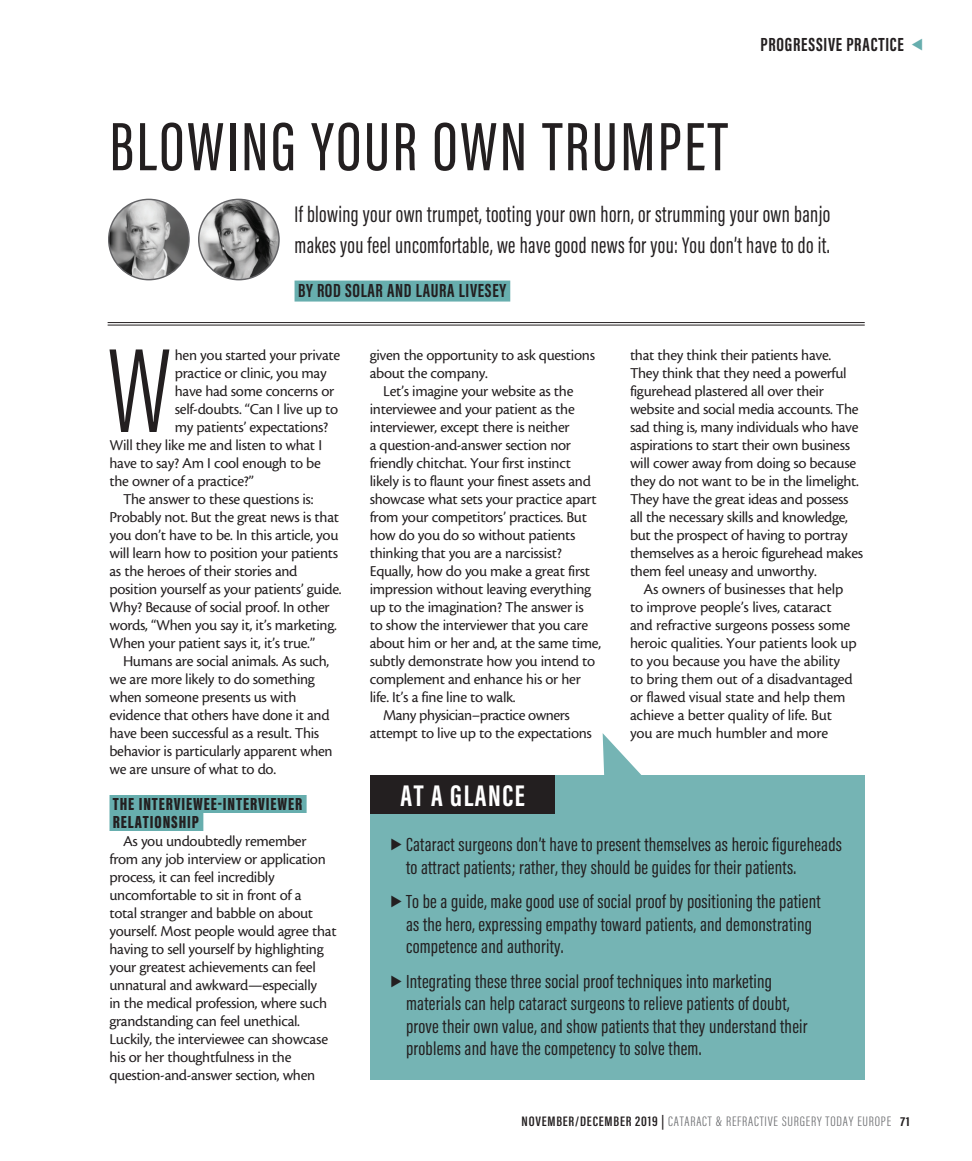
<style>
.page{position:relative;width:972px;height:1161px;background:#fff}
.page>*{position:absolute;margin:0;border:0;box-sizing:border-box;transform-origin:0 0}
.body_first{font:300 123.6px "Acumin Pro Extra Cond";color:#231f20}
.headline{font:500 70.5px "Acumin Pro Extra Cond";letter-spacing:.035em;color:#231f20}
.at_a_glance_header{font:700 30.75px "Acumin Pro Extra Cond";letter-spacing:.05em;color:#fff}
.deck{font:23.25px/30.8px "Acumin Pro Extra Cond";letter-spacing:.015em;color:#231f20}
.at_a_glance_body{font:19.5px/22.5px "Acumin Pro Extra Cond";letter-spacing:.01em;color:#231f20;scale:1.1 1}
.author{font:700 19.5px "Acumin Pro Extra Cond";letter-spacing:.035em;color:#231f20}
.subhead{font:900 18px/18px "Acumin Pro Extra Cond";letter-spacing:.05em;color:#231f20}
.body{font:15.75px/18px "Cronos MM 408 10";letter-spacing:-.02em;color:#231f20}
.body_first-2{font:15.75px "Cronos MM 408 10";letter-spacing:-.02em;color:#231f20}
.t1{font:300 14.1px "Acumin Pro Extra Cond";letter-spacing:.05em;color:#6c6d70;scale:1.11 1}
.s1{font-weight:600;color:#231f20}
.s2{font-weight:700;font-size:13.35px;color:#231f20}
</style>
<div class="page">
<div style="left:110px;top:795px;width:197px;height:18px;background:#67aeae"></div>
<div style="left:110px;top:813px;width:93px;height:18px;background:#67aeae"></div>
<div style="left:295px;top:281px;width:215px;height:21px;background:#67aeae"></div>
<hr style="left:108px;top:322px;width:757px;height:1px;background:#231f20">
<hr style="left:108px;top:325px;width:757px;height:1px;background:#231f20">
<img style="left:199px;top:199px;width:80px;height:81px;border-radius:40px">
<div style="left:198px;top:199px;width:82px;height:81px;border:1px solid #636366;border-radius:50%"></div>
<img style="left:109px;top:199px;width:80px;height:81px;border-radius:40px">
<div style="left:108px;top:199px;width:82px;height:81px;border:1px solid #636366;border-radius:50%"></div>
<div style="left:370px;top:775px;width:495px;height:305px;background:#75b4b4"></div>
<svg style="left:603px;top:733px;width:67px;height:73px"></svg>
<div style="left:370px;top:775px;width:185px;height:39px;background:#231f20"></div>
<svg style="left:392px;top:839px;width:10px;height:12px"></svg>
<svg style="left:392px;top:896px;width:10px;height:12px"></svg>
<svg style="left:392px;top:976px;width:10px;height:11px"></svg>
<p class="headline" style="left:110px;top:104px;width:620px">BLOWING YOUR OWN TRUMPET</p>
<p class="author" style="left:761px;top:32px;width:145px">PROGRESSIVE PRACTICE</p>
<p class="deck" style="left:295px;top:199px;width:537px">If blowing your own trumpet, tooting your own horn, or strumming your own banjo makes you feel uncomfortable, we have good news for you: You don’t have to do it.</p>
<p class="author" style="left:298px;top:279px;width:210px">BY ROD SOLAR AND LAURA LIVESEY</p>
<p class="body_first" style="left:107px;top:317px;width:65px">W</p>
<p class="body_first-2" style="left:175px;top:347px;width:167px">hen you started your private</p>
<p class="body_first-2" style="left:175px;top:365px;width:153px">practice or clinic, you may</p>
<p class="body_first-2" style="left:175px;top:383px;width:161px">have had some concerns or</p>
<p class="body_first-2" style="left:175px;top:401px;width:165px">self-doubts. “Can I live up to</p>
<p class="body_first-2" style="left:175px;top:419px;width:155px">my patients’ expectations?</p>
<p class="body_first-2" style="left:110px;top:437px;width:214px">Will they like me and listen to what I</p>
<p class="body_first-2" style="left:110px;top:455px;width:213px">have to say? Am I cool enough to be</p>
<p class="body_first-2" style="left:110px;top:473px;width:146px">the owner of a practice?”</p>
<p class="body" style="left:110px;top:490px;width:234px;text-indent:14px">The answer to these questions is:<br>Probably not. But the great news is that you don’t have to be. In this article, you will learn how to position your patients as the heroes of their stories and position yourself as your patients’ guide.<br>Why? Because of social proof. In other words, “When you say it, it’s marketing.<br>When your patient says it, it’s true.”</p>
<p class="body" style="left:110px;top:652px;width:225px;text-indent:14px">Humans are social animals. As such, we are more likely to do something when someone presents us with evidence that others have done it and have been successful as a result. This behavior is particularly apparent when we are unsure of what to do.</p>
<p class="subhead" style="left:113px;top:795px;width:191px">THE INTERVIEWEE-INTERVIEWER<br>RELATIONSHIP</p>
<p class="body" style="left:110px;top:832px;width:229px;text-indent:14px">As you undoubtedly remember from any job interview or application process, it can feel incredibly uncomfortable to sit in front of a<br>total stranger and babble on about yourself. Most people would agree that having to sell yourself by highlighting your greatest achievements can feel unnatural and awkward—especially<br>in the medical profession, where such grandstanding can feel unethical.<br>Luckily, the interviewee can showcase his or her thoughtfulness in the question-and-answer section, when</p>
<p class="body" style="left:370px;top:346px;width:227px">given the opportunity to ask questions about the company.</p>
<p class="body" style="left:370px;top:382px;width:233px;text-indent:14px">Let’s imagine your website as the interviewee and your patient as the interviewer, except there is neither<br>a question-and-answer section nor friendly chitchat. Your first instinct likely is to flaunt your finest assets and showcase what sets your practice apart from your competitors’ practices. But how do you do so without patients thinking that you are a narcissist?<br>Equally, how do you make a great first impression without leaving everything up to the imagination? The answer is<br>to show the interviewer that you care about him or her and, at the same time, subtly demonstrate how you intend to complement and enhance his or her life. It’s a fine line to walk.</p>
<p class="body" style="left:370px;top:706px;width:224px;text-align:center">Many physician–practice owners attempt to live up to the expectations</p>
<p class="body" style="left:630px;top:346px;width:235px">that they think their patients have.<br>They think that they need a powerful figurehead plastered all over their website and social media accounts. The sad thing is, many individuals who have aspirations to start their own business will cower away from doing so because they do not want to be in the limelight.<br>They have the great ideas and possess all the necessary skills and knowledge, but the prospect of having to portray themselves as a heroic figurehead makes them feel uneasy and unworthy.</p>
<p class="body" style="left:630px;top:580px;width:228px;text-indent:14px">As owners of businesses that help to improve people’s lives, cataract and refractive surgeons possess some heroic qualities. Your patients look up to you because you have the ability to bring them out of a disadvantaged or flawed visual state and help them achieve a better quality of life. But you are much humbler and more</p>
<p class="at_a_glance_header" style="left:401px;top:777px;width:126px">AT A GLANCE</p>
<p class="at_a_glance_body" style="left:406px;top:834px;width:398px">Cataract surgeons don’t have to present themselves as heroic figureheads to attract patients; rather, they should be guides for their patients.</p>
<p class="at_a_glance_body" style="left:406px;top:891px;width:378px">To be a guide, make good use of social proof by positioning the patient as the hero, expressing empathy toward patients, and demonstrating competence and authority.</p>
<p class="at_a_glance_body" style="left:406px;top:970px;width:367px">Integrating these three social proof techniques into marketing materials can help cataract surgeons to relieve patients of doubt, prove their own value, and show patients that they understand their problems and have the competency to solve them.</p>
<p class="t1" style="left:522px;top:1113px;width:351px"><span class="s1">NOVEMBER/DECEMBER 2019 |</span> CATARACT &amp; REFRACTIVE SURGERY TODAY EUROPE <span class="s2">71</span></p>
</div>
